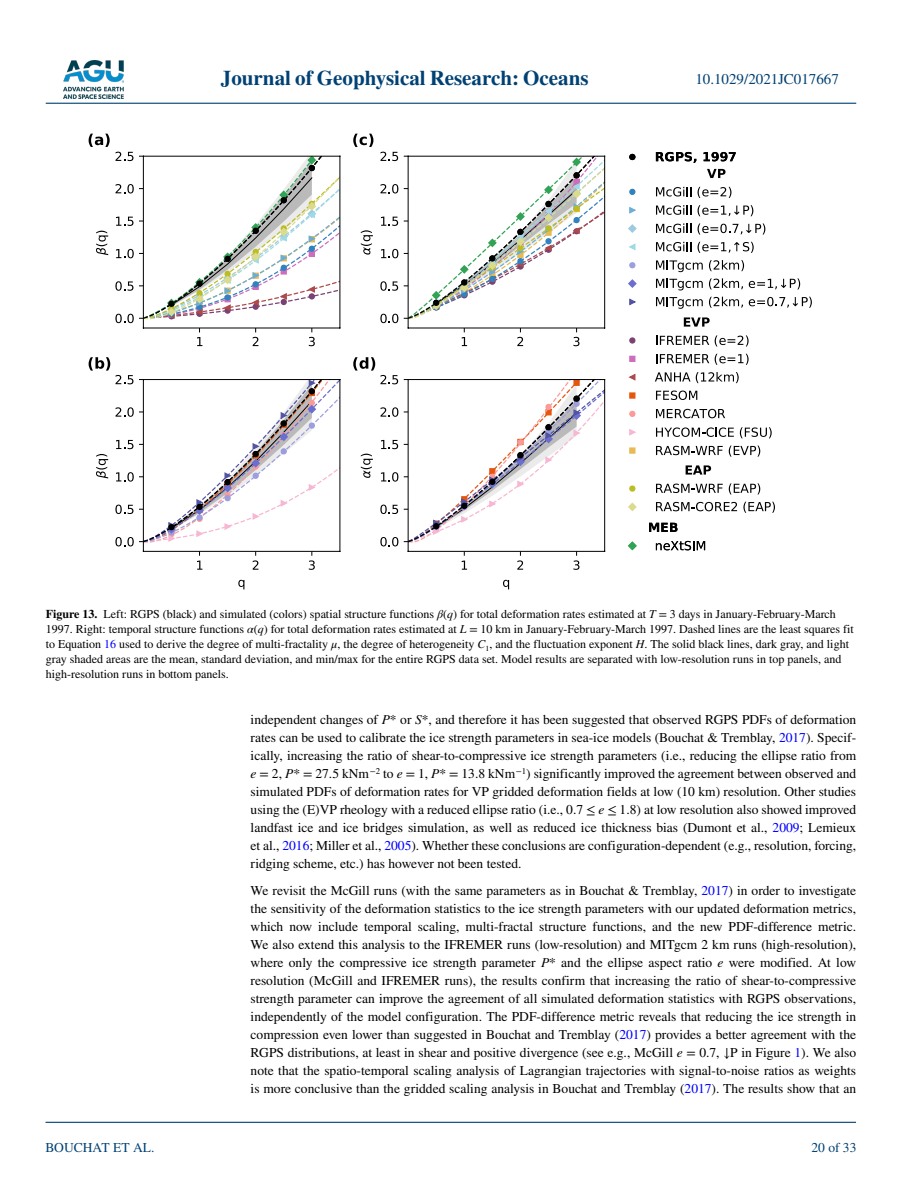
<style>
.page{position:relative;width:902px;height:1183px;background:#fff}
.page>*{position:absolute;margin:0;border:0;box-sizing:border-box;transform-origin:0 0}
.t1{font:700 21px "STIX";color:#004174}
.t2{font:15px "STIX";color:#004174}
.t3{font:13.5px/18px "STIX";color:#000;text-align:justify}
.t4{font:13.5px "STIX";color:#004174}
.t5{font:12px/15px "STIX";color:#000}
.s1{font-weight:700}
.s2{font-style:italic}
.s3{color:#00f}
</style>
<div class="page">
<img style="left:63px;top:60px;width:60px;height:39px">
<hr style="left:46px;top:103px;width:810px;height:1px;background:#004174">
<hr style="left:45px;top:1121px;width:810px;height:1px;background:#004174">
<svg style="left:89px;top:134px;width:251px;height:212px"></svg>
<svg style="left:461px;top:328px;width:6px;height:18px"></svg>
<svg style="left:517px;top:328px;width:6px;height:18px"></svg>
<svg style="left:573px;top:328px;width:6px;height:18px"></svg>
<svg style="left:380px;top:313px;width:18px;height:10px"></svg>
<svg style="left:380px;top:281px;width:18px;height:10px"></svg>
<svg style="left:381px;top:249px;width:17px;height:9px"></svg>
<svg style="left:381px;top:216px;width:17px;height:10px"></svg>
<svg style="left:380px;top:184px;width:18px;height:9px"></svg>
<svg style="left:380px;top:152px;width:18px;height:9px"></svg>
<svg style="left:361px;top:230px;width:12px;height:25px"></svg>
<svg style="left:404px;top:156px;width:200px;height:164px"></svg>
<hr style="left:408px;top:156px;width:196px;height:1px;background:#000">
<hr style="left:408px;top:327px;width:196px;height:1px;background:#000">
<hr style="left:604px;top:156px;width:1px;height:172px;background:#000">
<hr style="left:407px;top:156px;width:1px;height:172px;background:#000">
<svg style="left:353px;top:134px;width:20px;height:13px"></svg>
<svg style="left:707px;top:169px;width:18px;height:9px"></svg>
<svg style="left:629px;top:188px;width:7px;height:7px"></svg>
<svg style="left:656px;top:187px;width:35px;height:9px"></svg>
<svg style="left:697px;top:187px;width:34px;height:11px"></svg>
<svg style="left:629px;top:206px;width:7px;height:8px"></svg>
<svg style="left:656px;top:205px;width:35px;height:10px"></svg>
<svg style="left:697px;top:205px;width:56px;height:11px"></svg>
<svg style="left:628px;top:224px;width:9px;height:9px"></svg>
<svg style="left:656px;top:223px;width:35px;height:10px"></svg>
<svg style="left:697px;top:223px;width:68px;height:11px"></svg>
<svg style="left:628px;top:243px;width:8px;height:8px"></svg>
<svg style="left:656px;top:242px;width:35px;height:9px"></svg>
<svg style="left:697px;top:242px;width:56px;height:11px"></svg>
<svg style="left:629px;top:262px;width:7px;height:7px"></svg>
<svg style="left:656px;top:260px;width:46px;height:12px"></svg>
<svg style="left:708px;top:260px;width:36px;height:11px"></svg>
<svg style="left:628px;top:279px;width:9px;height:9px"></svg>
<svg style="left:656px;top:279px;width:46px;height:11px"></svg>
<svg style="left:709px;top:278px;width:91px;height:11px"></svg>
<svg style="left:629px;top:298px;width:7px;height:8px"></svg>
<svg style="left:656px;top:297px;width:46px;height:12px"></svg>
<svg style="left:709px;top:296px;width:102px;height:12px"></svg>
<svg style="left:683px;top:317px;width:26px;height:9px"></svg>
<svg style="left:629px;top:337px;width:7px;height:7px"></svg>
<svg style="left:656px;top:335px;width:92px;height:11px"></svg>
<svg style="left:629px;top:355px;width:6px;height:7px"></svg>
<svg style="left:656px;top:353px;width:92px;height:12px"></svg>
<svg style="left:628px;top:373px;width:8px;height:8px"></svg>
<svg style="left:655px;top:372px;width:83px;height:11px"></svg>
<svg style="left:629px;top:392px;width:6px;height:6px"></svg>
<svg style="left:656px;top:390px;width:41px;height:10px"></svg>
<svg style="left:629px;top:410px;width:7px;height:7px"></svg>
<svg style="left:656px;top:409px;width:69px;height:9px"></svg>
<svg style="left:629px;top:429px;width:7px;height:7px"></svg>
<svg style="left:656px;top:427px;width:77px;height:10px"></svg>
<svg style="left:739px;top:427px;width:32px;height:11px"></svg>
<svg style="left:629px;top:447px;width:6px;height:6px"></svg>
<svg style="left:656px;top:445px;width:66px;height:10px"></svg>
<svg style="left:728px;top:445px;width:32px;height:11px"></svg>
<svg style="left:685px;top:465px;width:26px;height:9px"></svg>
<svg style="left:629px;top:485px;width:7px;height:7px"></svg>
<svg style="left:656px;top:483px;width:66px;height:10px"></svg>
<svg style="left:728px;top:483px;width:32px;height:11px"></svg>
<svg style="left:628px;top:502px;width:9px;height:10px"></svg>
<svg style="left:656px;top:501px;width:81px;height:10px"></svg>
<svg style="left:743px;top:501px;width:31px;height:11px"></svg>
<svg style="left:649px;top:522px;width:28px;height:9px"></svg>
<svg style="left:628px;top:541px;width:9px;height:10px"></svg>
<svg style="left:655px;top:540px;width:50px;height:10px"></svg>
<svg style="left:238px;top:579px;width:6px;height:10px"></svg>
<svg style="left:89px;top:357px;width:251px;height:212px"></svg>
<svg style="left:461px;top:551px;width:6px;height:18px"></svg>
<svg style="left:517px;top:551px;width:6px;height:18px"></svg>
<svg style="left:573px;top:551px;width:6px;height:18px"></svg>
<svg style="left:503px;top:579px;width:6px;height:10px"></svg>
<svg style="left:380px;top:537px;width:18px;height:9px"></svg>
<svg style="left:380px;top:504px;width:18px;height:10px"></svg>
<svg style="left:381px;top:472px;width:17px;height:9px"></svg>
<svg style="left:381px;top:440px;width:17px;height:9px"></svg>
<svg style="left:380px;top:407px;width:18px;height:9px"></svg>
<svg style="left:361px;top:453px;width:12px;height:25px"></svg>
<svg style="left:404px;top:379px;width:200px;height:164px"></svg>
<hr style="left:408px;top:379px;width:196px;height:1px;background:#000">
<hr style="left:408px;top:550px;width:196px;height:1px;background:#000">
<hr style="left:604px;top:379px;width:1px;height:172px;background:#000">
<hr style="left:407px;top:379px;width:1px;height:172px;background:#000">
<svg style="left:353px;top:357px;width:45px;height:27px"></svg>
<svg style="left:629px;top:153px;width:7px;height:8px"></svg>
<svg style="left:655px;top:152px;width:41px;height:11px"></svg>
<svg style="left:703px;top:152px;width:32px;height:9px"></svg>
<h1 class="t1" style="left:221px;top:66px;width:369px">Journal of Geophysical Research: Oceans</h1>
<p class="t2" style="left:695px;top:69px;width:145px">10.1029/2021JC017667</p>
<p class="t5" style="left:46px;top:607px;width:809px"><span class="s1">Figure 13.</span> Left: RGPS (black) and simulated (colors) spatial structure functions <span class="s2">β</span>(<span class="s2">q</span>) for total deformation rates estimated at <span class="s2">T</span> = 3 days in January-February-March 1997. Right: temporal structure functions <span class="s2">α</span>(<span class="s2">q</span>) for total deformation rates estimated at <span class="s2">L</span> = 10 km in January-February-March 1997. Dashed lines are the least squares fit to Equation <span class="s3">16</span> used to derive the degree of multi-fractality <span class="s2">μ</span>, the degree of heterogeneity <span class="s2">C</span><sub>1</sub>, and the fluctuation exponent <span class="s2">H</span>. The solid black lines, dark gray, and light gray shaded areas are the mean, standard deviation, and min/max for the entire RGPS data set. Model results are separated with low-resolution runs in top panels, and high-resolution runs in bottom panels.</p>
<p class="t4" style="left:45px;top:1138px;width:110px">BOUCHAT ET AL.</p>
<p class="t3" style="left:250px;top:711px;width:607px">independent changes of <span class="s2">P</span>* or <span class="s2">S</span>*, and therefore it has been suggested that observed RGPS PDFs of deformation rates can be used to calibrate the ice strength parameters in sea-ice models (Bouchat &amp; Tremblay, <span class="s3">2017</span>). Specif&shy;ically, increasing the ratio of shear-to-compressive ice strength parameters (i.e., reducing the ellipse ratio from <span class="s2">e</span> = 2, <span class="s2">P</span>* = 27.5 kNm<sup>−2</sup> to <span class="s2">e</span> = 1, <span class="s2">P</span>* = 13.8 kNm<sup>−1</sup>) significantly improved the agreement between observed and simulated PDFs of deformation rates for VP gridded deformation fields at low (10 km) resolution. Other studies using the (E)VP rheology with a reduced ellipse ratio (i.e., 0.7 ≤ <span class="s2">e</span> ≤ 1.8) at low resolution also showed improved landfast ice and ice bridges simulation, as well as reduced ice thickness bias (Dumont et al., <span class="s3">2009</span>; Lemieux et al., <span class="s3">2016</span>; Miller et al., <span class="s3">2005</span>). Whether these conclusions are configuration-dependent (e.g., resolution, forcing, ridging scheme, etc.) has however not been tested.</p>
<p class="t3" style="left:250px;top:882px;width:607px">We revisit the McGill runs (with the same parameters as in Bouchat &amp; Tremblay, <span class="s3">2017</span>) in order to investigate the sensitivity of the deformation statistics to the ice strength parameters with our updated deformation metrics, which now include temporal scaling, multi-fractal structure functions, and the new PDF-difference metric.<br>We also extend this analysis to the IFREMER runs (low-resolution) and MITgcm 2 km runs (high-resolution), where only the compressive ice strength parameter <span class="s2">P</span>* and the ellipse aspect ratio <span class="s2">e</span> were modified. At low resolution (McGill and IFREMER runs), the results confirm that increasing the ratio of shear-to-compressive strength parameter can improve the agreement of all simulated deformation statistics with RGPS observations, independently of the model configuration. The PDF-difference metric reveals that reducing the ice strength in compression even lower than suggested in Bouchat and Tremblay (<span class="s3">2017</span>) provides a better agreement with the RGPS distributions, at least in shear and positive divergence (see e.g., McGill <span class="s2">e</span> = 0.7, ↓P in Figure <span class="s3">1</span>). We also note that the spatio-temporal scaling analysis of Lagrangian trajectories with signal-to-noise ratios as weights is more conclusive than the gridded scaling analysis in Bouchat and Tremblay (<span class="s3">2017</span>). The results show that an</p>
<p class="t4" style="left:811px;top:1138px;width:46px">20 of 33</p>
</div>
